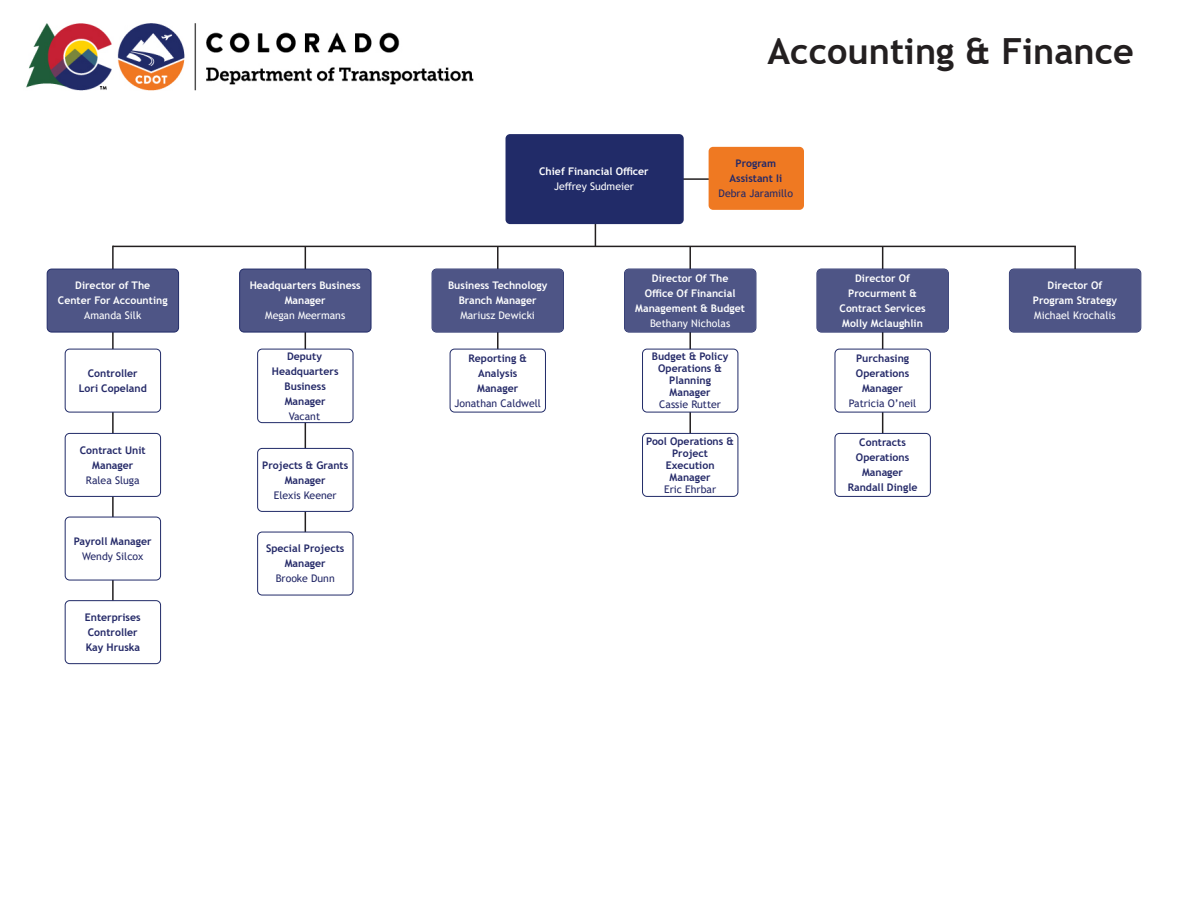
<style>
.page{position:relative;width:1188px;height:918px;background:#fff}
.page>*{position:absolute;margin:0;border:0;box-sizing:border-box;transform-origin:0 0}
.t1{font:700 36px "Trebuchet MS";color:#231f20}
.t2{font:700 10.5px/15px "Trebuchet MS";color:#242968;text-align:center}
.t3{font:700 10.5px/15px "Trebuchet MS";color:#fff;text-align:center}
.s1{font-weight:400}
</style>
<div class="page">
<img style="left:26px;top:23px;width:448px;height:68px">
<hr style="left:497px;top:246px;width:2px;height:151px;background:#231f20">
<hr style="left:689px;top:246px;width:2px;height:217px;background:#231f20">
<hr style="left:882px;top:246px;width:1px;height:222px;background:#231f20">
<hr style="left:595px;top:196px;width:1px;height:50px;background:#231f20">
<div style="left:450px;top:349px;width:95px;height:63px;background:#fff;border-radius:4px"></div>
<hr style="left:305px;top:246px;width:1px;height:303px;background:#231f20">
<hr style="left:112px;top:246px;width:2px;height:385px;background:#231f20">
<div style="left:65px;top:433px;width:96px;height:63px;background:#fff;border-radius:4px"></div>
<hr style="left:657px;top:178px;width:87px;height:2px;background:#231f20">
<div style="left:709px;top:147px;width:95px;height:63px;background:#ef7922;border-radius:4px"></div>
<div style="left:506px;top:134px;width:178px;height:90px;background:#212b68;border-radius:4px"></div>
<div style="left:47px;top:269px;width:132px;height:63px;background:#4e5586;border-radius:4px"></div>
<div style="left:65px;top:349px;width:96px;height:63px;background:#fff;border-radius:4px"></div>
<div style="left:65px;top:433px;width:96px;height:64px;border:1px solid #212b68;border-radius:4px"></div>
<div style="left:65px;top:517px;width:96px;height:63px;background:#fff;border-radius:4px"></div>
<div style="left:65px;top:517px;width:96px;height:63px;border:1px solid #212b68;border-radius:4px"></div>
<div style="left:65px;top:601px;width:96px;height:63px;background:#fff;border-radius:4px"></div>
<div style="left:240px;top:269px;width:131px;height:63px;background:#4e5586;border-radius:4px"></div>
<div style="left:258px;top:349px;width:95px;height:74px;background:#fff;border-radius:4px"></div>
<div style="left:257px;top:349px;width:96px;height:74px;border:1px solid #212b68;border-radius:4px"></div>
<div style="left:258px;top:448px;width:95px;height:63px;background:#fff;border-radius:4px"></div>
<div style="left:257px;top:448px;width:96px;height:64px;border:1px solid #212b68;border-radius:4px"></div>
<div style="left:258px;top:532px;width:95px;height:63px;background:#fff;border-radius:4px"></div>
<div style="left:257px;top:532px;width:96px;height:63px;border:1px solid #212b68;border-radius:4px"></div>
<div style="left:432px;top:269px;width:131px;height:63px;background:#4e5586;border-radius:4px"></div>
<div style="left:450px;top:349px;width:96px;height:63px;border:1px solid #212b68;border-radius:4px"></div>
<div style="left:643px;top:349px;width:95px;height:63px;background:#fff;border-radius:4px"></div>
<div style="left:47px;top:269px;width:132px;height:63px;border:1px solid #212b68;border-radius:4px"></div>
<div style="left:625px;top:269px;width:131px;height:63px;background:#4e5586;border-radius:4px"></div>
<div style="left:642px;top:349px;width:96px;height:63px;border:1px solid #212b68;border-radius:4px"></div>
<div style="left:643px;top:433px;width:95px;height:63px;background:#fff;border-radius:4px"></div>
<div style="left:642px;top:433px;width:96px;height:64px;border:1px solid #212b68;border-radius:4px"></div>
<div style="left:817px;top:269px;width:131px;height:63px;background:#4e5586;border-radius:4px"></div>
<div style="left:65px;top:600px;width:96px;height:64px;border:1px solid #212b68;border-radius:4px"></div>
<div style="left:835px;top:349px;width:96px;height:63px;border:1px solid #212b68;border-radius:4px"></div>
<div style="left:835px;top:433px;width:96px;height:64px;border:1px solid #212b68;border-radius:4px"></div>
<div style="left:239px;top:269px;width:132px;height:63px;border:1px solid #212b68;border-radius:4px"></div>
<hr style="left:1074px;top:246px;width:2px;height:63px;background:#231f20">
<div style="left:1009px;top:269px;width:132px;height:63px;background:#4e5586;border-radius:4px"></div>
<div style="left:65px;top:349px;width:96px;height:63px;border:1px solid #212b68;border-radius:4px"></div>
<hr style="left:113px;top:246px;width:963px;height:1px;background:#231f20">
<h2 class="t3" style="left:58px;top:278px;width:111px">Director of The<br>Center For Accounting<br><span class="s1">Amanda Silk</span></h2>
<p class="t2" style="left:79px;top:366px;width:70px">Controller<br>Lori Copeland</p>
<p class="t2" style="left:80px;top:443px;width:67px">Contract Unit<br>Manager<br><span class="s1">Ralea Sluga</span></p>
<p class="t2" style="left:74px;top:534px;width:79px">Payroll Manager<br><span class="s1">Wendy Silcox</span></p>
<p class="t2" style="left:85px;top:610px;width:57px;text-align:left">Enterprises<br>Controller<br>Kay Hruska</p>
<h2 class="t3" style="left:250px;top:278px;width:113px">Headquarters Business<br>Manager<br><span class="s1">Megan Meermans</span></h2>
<p class="t2" style="left:272px;top:349px;width:68px">Deputy<br>Headquarters<br>Business<br>Manager<br><span class="s1">Vacant</span></p>
<p class="t2" style="left:262px;top:458px;width:87px">Projects &amp; Grants<br>Manager<br><span class="s1">Elexis Keener</span></p>
<p class="t2" style="left:266px;top:541px;width:80px">Special Projects<br>Manager<br><span class="s1">Brooke Dunn</span></p>
<h1 class="t1" style="left:767px;top:28px;width:368px">Accounting &amp; Finance</h1>
<h1 class="t3" style="left:539px;top:164px;width:111px">Chief Financial Officer<br><span class="s1">Jeffrey Sudmeier</span></h1>
<p class="t2" style="left:719px;top:156px;width:76px">Program<br>Assistant Ii<br><span class="s1">Debra Jaramillo</span></p>
<h2 class="t3" style="left:448px;top:278px;width:101px">Business Technology<br>Branch Manager<br><span class="s1">Mariusz Dewicki</span></h2>
<p class="t2" style="left:454px;top:351px;width:88px">Reporting &amp;<br>Analysis<br>Manager<br><span class="s1">Jonathan Caldwell</span></p>
<h2 class="t3" style="left:635px;top:271px;width:111px">Director Of The<br>Office Of Financial<br>Management &amp; Budget<br><span class="s1">Bethany Nicholas</span></h2>
<p class="t2" style="left:652px;top:351px;width:78px;line-height:12px">Budget &amp; Policy<br>Operations &amp;<br>Planning<br>Manager<br><span class="s1">Cassie Rutter</span></p>
<p class="t2" style="left:646px;top:435px;width:89px;line-height:12px">Pool Operations &amp;<br>Project<br>Execution<br>Manager<br><span class="s1">Eric Ehrbar</span></p>
<h2 class="t3" style="left:840px;top:271px;width:88px">Director Of<br>Procurment &amp;<br>Contract Services<br>Molly Mclaughlin</h2>
<p class="t2" style="left:849px;top:351px;width:69px">Purchasing<br>Operations<br>Manager<br><span class="s1">Patricia O’neil</span></p>
<p class="t2" style="left:848px;top:435px;width:71px">Contracts<br>Operations<br>Manager<br>Randall Dingle</p>
<h2 class="t3" style="left:1033px;top:278px;width:86px">Director Of<br>Program Strategy<br><span class="s1">Michael Krochalis</span></h2>
</div>
